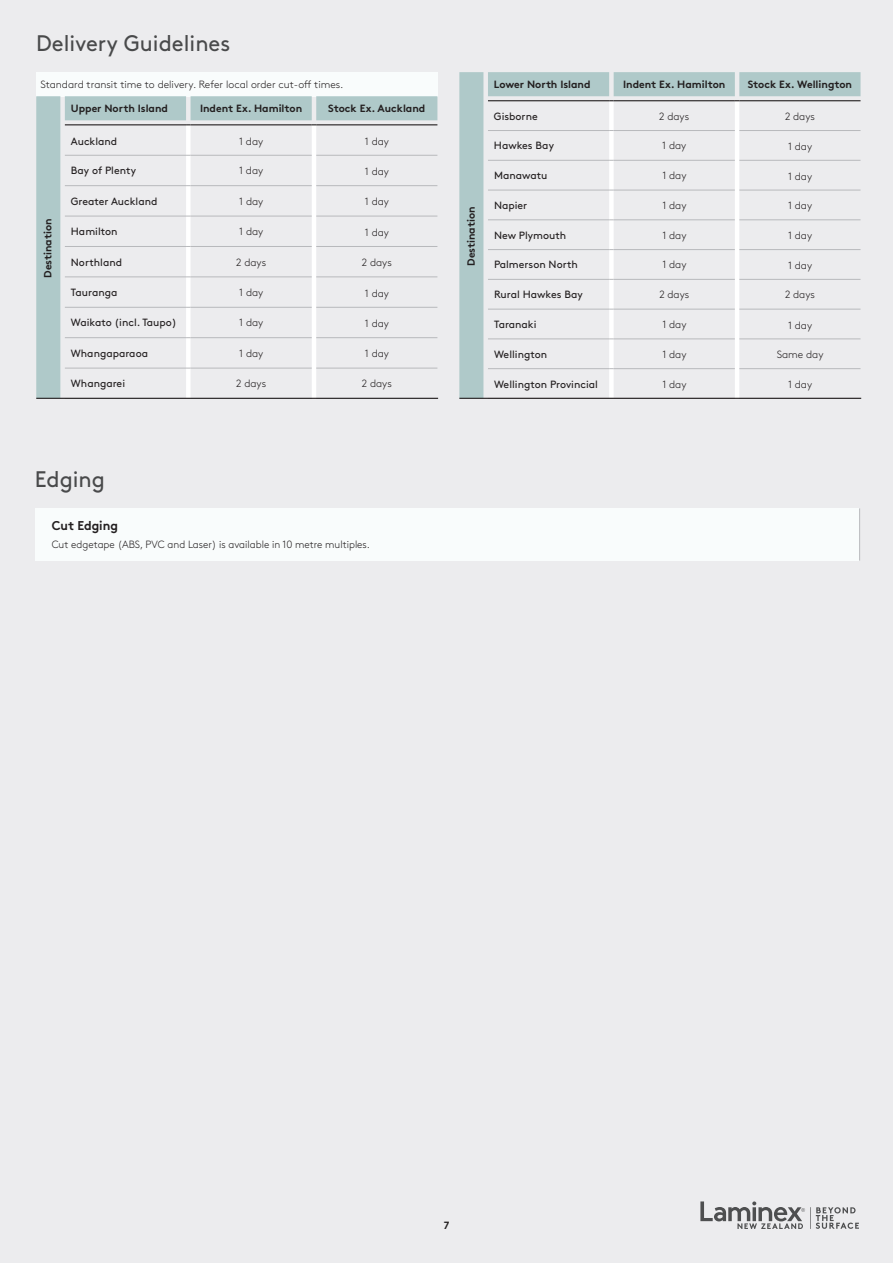
<style>
.page{position:relative;width:893px;height:1263px;background:#ececee}
.page>*{position:absolute;margin:0;border:0;box-sizing:border-box;transform-origin:0 0}
.t1{font:22.5px "Brown";color:#494a4b}
.t2{font:700 12.75px "Brown";color:#231f20}
.t3{font:300 10.5px "Brown";color:#231f20}
.t4{font:10.5px "Brown";color:#231f20}
.t5{font:700 10.5px "Brown";color:#231f20}
</style>
<div class="page">
<svg style="left:700px;top:1201px;width:159px;height:28px"></svg>
<div style="left:36px;top:72px;width:401px;height:24px;background:#f9fcfc"></div>
<svg style="left:36px;top:96px;width:401px;height:302px"></svg>
<hr style="left:65px;top:155px;width:121px;height:1px;background:#b8b9bc">
<hr style="left:65px;top:124px;width:121px;height:1px;background:#231f20">
<hr style="left:316px;top:124px;width:121px;height:1px;background:#231f20">
<hr style="left:65px;top:185px;width:121px;height:1px;background:#b8b9bc">
<hr style="left:316px;top:155px;width:121px;height:1px;background:#b8b9bc">
<hr style="left:316px;top:185px;width:121px;height:1px;background:#b8b9bc">
<hr style="left:65px;top:216px;width:121px;height:1px;background:#b8b9bc">
<hr style="left:65px;top:246px;width:121px;height:1px;background:#b8b9bc">
<hr style="left:65px;top:277px;width:121px;height:1px;background:#b8b9bc">
<hr style="left:65px;top:307px;width:121px;height:1px;background:#b8b9bc">
<hr style="left:65px;top:337px;width:121px;height:1px;background:#b8b9bc">
<hr style="left:316px;top:216px;width:121px;height:1px;background:#b8b9bc">
<hr style="left:316px;top:246px;width:121px;height:1px;background:#b8b9bc">
<hr style="left:316px;top:277px;width:121px;height:1px;background:#b8b9bc">
<hr style="left:316px;top:307px;width:121px;height:1px;background:#b8b9bc">
<hr style="left:316px;top:337px;width:121px;height:1px;background:#b8b9bc">
<hr style="left:65px;top:368px;width:121px;height:1px;background:#b8b9bc">
<svg style="left:186px;top:124px;width:130px;height:274px"></svg>
<hr style="left:191px;top:368px;width:121px;height:1px;background:#b8b9bc">
<hr style="left:316px;top:368px;width:121px;height:1px;background:#b8b9bc">
<svg style="left:459px;top:72px;width:401px;height:326px"></svg>
<hr style="left:488px;top:130px;width:121px;height:1px;background:#b8b9bc">
<hr style="left:488px;top:100px;width:121px;height:1px;background:#231f20">
<hr style="left:739px;top:100px;width:121px;height:1px;background:#231f20">
<hr style="left:488px;top:160px;width:121px;height:1px;background:#b8b9bc">
<hr style="left:739px;top:130px;width:121px;height:1px;background:#b8b9bc">
<hr style="left:739px;top:160px;width:121px;height:1px;background:#b8b9bc">
<hr style="left:488px;top:190px;width:121px;height:1px;background:#b8b9bc">
<hr style="left:488px;top:220px;width:121px;height:1px;background:#b8b9bc">
<hr style="left:488px;top:249px;width:121px;height:1px;background:#b8b9bc">
<hr style="left:739px;top:190px;width:121px;height:1px;background:#b8b9bc">
<hr style="left:739px;top:220px;width:121px;height:1px;background:#b8b9bc">
<hr style="left:739px;top:249px;width:121px;height:1px;background:#b8b9bc">
<hr style="left:488px;top:279px;width:121px;height:1px;background:#b8b9bc">
<hr style="left:739px;top:279px;width:121px;height:1px;background:#b8b9bc">
<hr style="left:488px;top:309px;width:121px;height:1px;background:#b8b9bc">
<hr style="left:739px;top:309px;width:121px;height:1px;background:#b8b9bc">
<hr style="left:488px;top:339px;width:121px;height:1px;background:#b8b9bc">
<hr style="left:739px;top:339px;width:121px;height:1px;background:#b8b9bc">
<hr style="left:488px;top:368px;width:121px;height:1px;background:#b8b9bc">
<svg style="left:609px;top:100px;width:130px;height:298px"></svg>
<hr style="left:614px;top:368px;width:121px;height:1px;background:#b8b9bc">
<hr style="left:739px;top:368px;width:121px;height:1px;background:#b8b9bc">
<hr style="left:36px;top:398px;width:402px;height:1px;background:#231f20">
<hr style="left:459px;top:398px;width:402px;height:1px;background:#231f20">
<div style="left:35px;top:508px;width:825px;height:53px;background:#f9fcfc"></div>
<hr style="left:859px;top:508px;width:1px;height:53px;background:#b8b9bc">
<h1 class="t1" style="left:36px;top:26px;width:196px">Delivery Guidelines</h1>
<p class="t3" style="left:41px;top:77px;width:304px">Standard transit time to delivery. Refer local order cut-off times.</p>
<p class="t5" style="left:71px;top:100px;width:99px">Upper North Island</p>
<p class="t5" style="left:200px;top:100px;width:104px">Indent Ex. Hamilton</p>
<p class="t5" style="left:328px;top:100px;width:99px">Stock Ex. Auckland</p>
<p class="t4" style="left:71px;top:133px;width:48px">Auckland</p>
<p class="t3" style="left:239px;top:133px;width:26px">1 day</p>
<p class="t3" style="left:365px;top:133px;width:26px">1 day</p>
<p class="t4" style="left:71px;top:163px;width:67px">Bay of Plenty</p>
<p class="t3" style="left:239px;top:163px;width:26px">1 day</p>
<p class="t3" style="left:365px;top:164px;width:26px">1 day</p>
<p class="t4" style="left:71px;top:193px;width:88px">Greater Auckland</p>
<p class="t3" style="left:239px;top:193px;width:26px">1 day</p>
<p class="t3" style="left:365px;top:194px;width:26px">1 day</p>
<p class="t4" style="left:71px;top:224px;width:48px">Hamilton</p>
<p class="t3" style="left:239px;top:224px;width:26px">1 day</p>
<p class="t3" style="left:365px;top:224px;width:26px">1 day</p>
<p class="t4" style="left:71px;top:254px;width:53px">Northland</p>
<p class="t3" style="left:236px;top:254px;width:31px">2 days</p>
<p class="t3" style="left:362px;top:254px;width:31px">2 days</p>
<p class="t4" style="left:71px;top:284px;width:48px">Tauranga</p>
<p class="t3" style="left:239px;top:285px;width:26px">1 day</p>
<p class="t3" style="left:365px;top:285px;width:26px">1 day</p>
<p class="t4" style="left:71px;top:315px;width:107px">Waikato (incl. Taupo)</p>
<p class="t3" style="left:239px;top:315px;width:26px">1 day</p>
<p class="t3" style="left:365px;top:316px;width:26px">1 day</p>
<p class="t4" style="left:71px;top:345px;width:79px">Whangaparaoa</p>
<p class="t3" style="left:239px;top:345px;width:26px">1 day</p>
<p class="t3" style="left:365px;top:346px;width:26px">1 day</p>
<p class="t4" style="left:71px;top:376px;width:56px">Whangarei</p>
<p class="t3" style="left:236px;top:376px;width:31px">2 days</p>
<p class="t3" style="left:362px;top:376px;width:31px">2 days</p>
<p class="t5" style="left:39px;top:278px;width:61px;rotate:-90deg">Destination</p>
<h1 class="t1" style="left:35px;top:462px;width:72px">Edging</h1>
<p class="t2" style="left:52px;top:515px;width:68px">Cut Edging</p>
<p class="t3" style="left:52px;top:536px;width:320px">Cut edgetape (ABS, PVC and Laser) is available in 10 metre multiples.</p>
<p class="t5" style="left:463px;top:266px;width:61px;rotate:-90deg">Destination</p>
<p class="t5" style="left:494px;top:76px;width:98px">Lower North Island</p>
<p class="t5" style="left:623px;top:76px;width:104px">Indent Ex. Hamilton</p>
<p class="t5" style="left:748px;top:76px;width:106px">Stock Ex. Wellington</p>
<p class="t4" style="left:494px;top:108px;width:45px">Gisborne</p>
<p class="t3" style="left:659px;top:108px;width:31px">2 days</p>
<p class="t3" style="left:785px;top:108px;width:31px">2 days</p>
<p class="t4" style="left:494px;top:138px;width:62px">Hawkes Bay</p>
<p class="t3" style="left:662px;top:138px;width:26px">1 day</p>
<p class="t3" style="left:788px;top:139px;width:26px">1 day</p>
<p class="t4" style="left:494px;top:167px;width:55px">Manawatu</p>
<p class="t3" style="left:662px;top:168px;width:26px">1 day</p>
<p class="t3" style="left:788px;top:168px;width:26px">1 day</p>
<p class="t4" style="left:494px;top:197px;width:35px">Napier</p>
<p class="t3" style="left:662px;top:197px;width:26px">1 day</p>
<p class="t3" style="left:788px;top:198px;width:26px">1 day</p>
<p class="t4" style="left:494px;top:227px;width:74px">New Plymouth</p>
<p class="t3" style="left:662px;top:227px;width:26px">1 day</p>
<p class="t3" style="left:788px;top:228px;width:26px">1 day</p>
<p class="t4" style="left:494px;top:257px;width:85px">Palmerson North</p>
<p class="t3" style="left:662px;top:257px;width:26px">1 day</p>
<p class="t3" style="left:788px;top:258px;width:26px">1 day</p>
<p class="t4" style="left:494px;top:287px;width:90px">Rural Hawkes Bay</p>
<p class="t3" style="left:659px;top:287px;width:31px">2 days</p>
<p class="t3" style="left:785px;top:287px;width:31px">2 days</p>
<p class="t4" style="left:494px;top:316px;width:44px">Taranaki</p>
<p class="t3" style="left:662px;top:317px;width:26px">1 day</p>
<p class="t3" style="left:788px;top:317px;width:26px">1 day</p>
<p class="t4" style="left:494px;top:346px;width:55px">Wellington</p>
<p class="t3" style="left:662px;top:346px;width:26px">1 day</p>
<p class="t3" style="left:777px;top:347px;width:48px">Same day</p>
<p class="t4" style="left:494px;top:376px;width:105px">Wellington Provincial</p>
<p class="t3" style="left:662px;top:376px;width:26px">1 day</p>
<p class="t3" style="left:788px;top:377px;width:26px">1 day</p>
<p class="t5" style="left:444px;top:1217px;width:7px">7</p>
</div>
